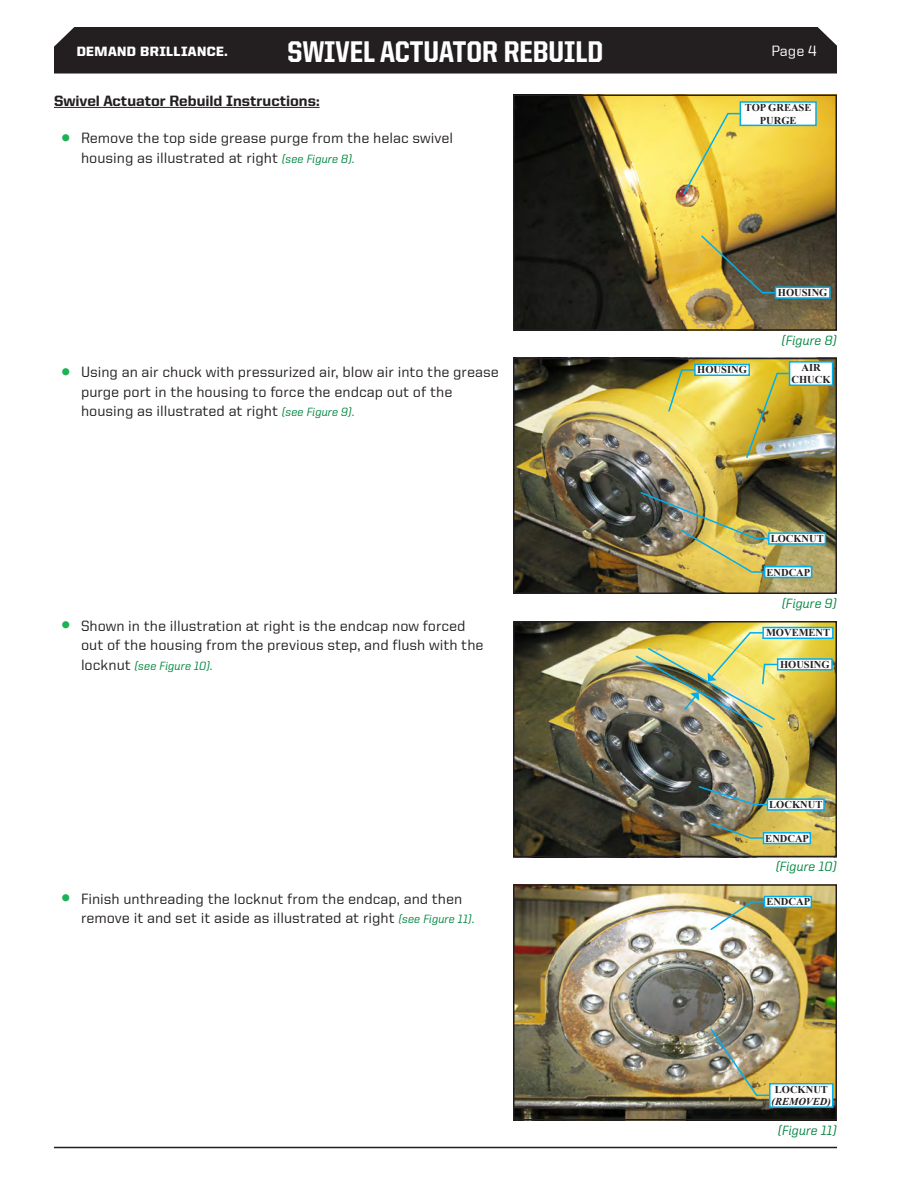
<style>
.page{position:relative;width:918px;height:1188px;background:#fff}
.page>*{position:absolute;margin:0;border:0;box-sizing:border-box;transform-origin:0 0}
.slate_follower_2{font:800 30px "United Sans Semi Cond";color:#fff}
.t1{font:500 15px/19.5px "United Sans Reg";color:#231f20}
.slate_body_text{font:800 15px "United Sans Reg";color:#231f20}
.t2{font:500 15px "United Sans Reg";color:#fff}
.slate_figure{font:500 13.5px "United Italic Reg";color:#00853f}
.t3{font:900 13.5px "United Sans Reg";letter-spacing:.03em;color:#fff}
.t4{font:500 12px "United Italic Reg";color:#00853f}
.caption_text{font:700 10.5px/12.6px "Times New Roman";color:#231f20;text-align:center}
.caption_text-2{font:italic 700 10.5px "Times New Roman";color:#231f20}
.s1{font-family:"Arial";font-weight:400;font-size:28.5px;color:#1db156}
.s2{font-family:"United Italic Reg";font-size:12px;color:#00853f}
.s3{font-family:"United Sans Reg";font-size:15px;color:#231f20}
</style>
<div class="page">
<hr style="left:54px;top:107px;width:266px;height:1px;background:#231f20">
<div style="left:54px;top:27px;width:783px;height:47px;background:#231f20"></div>
<img style="left:516px;top:97px;width:318px;height:231px">
<div style="left:513px;top:94px;width:324px;height:237px;border:2px solid #231f20"></div>
<img style="left:516px;top:887px;width:318px;height:230px">
<div style="left:513px;top:884px;width:324px;height:236px;border:2px solid #231f20"></div>
<img style="left:516px;top:624px;width:318px;height:230px">
<div style="left:513px;top:621px;width:324px;height:236px;border:2px solid #231f20"></div>
<img style="left:516px;top:361px;width:318px;height:230px">
<div style="left:513px;top:358px;width:324px;height:236px;border:2px solid #231f20"></div>
<svg style="left:682px;top:100px;width:136px;height:95px"></svg>
<svg style="left:700px;top:234px;width:131px;height:66px"></svg>
<img style="left:709px;top:1027px;width:125px;height:82px">
<img style="left:697px;top:785px;width:129px;height:26px">
<img style="left:709px;top:895px;width:104px;height:36px">
<svg style="left:709px;top:822px;width:103px;height:23px"></svg>
<img style="left:634px;top:626px;width:200px;height:103px">
<img style="left:639px;top:491px;width:188px;height:88px">
<img style="left:667px;top:360px;width:167px;height:99px">
<hr style="left:54px;top:1147px;width:783px;height:1px;background:#231f20">
<p class="t3" style="left:77px;top:44px;width:152px">DEMAND BRILLIANCE.</p>
<p class="slate_follower_2" style="left:288px;top:36px;width:317px">SWIVEL ACTUATOR REBUILD</p>
<p class="t2" style="left:771px;top:43px;width:47px">Page 4</p>
<p class="slate_body_text" style="left:54px;top:92px;width:267px">Swivel Actuator Rebuild Instructions:</p>
<p class="t1" style="left:81px;top:128px;width:374px;text-indent:-20px"><span class="s1">•</span> Remove the top side grease purge from the helac swivel housing as illustrated at right <span class="s2">(see Figure 8).</span></p>
<p class="t1" style="left:81px;top:362px;width:419px;text-indent:-20px"><span class="s1">•</span> Using an air chuck with pressurized air, blow air into the grease purge port in the housing to force the endcap out of the housing as illustrated at right <span class="s2">(see Figure 9).</span></p>
<p class="t1" style="left:81px;top:616px;width:404px;text-indent:-20px"><span class="s1">•</span> Shown in the illustration at right is the endcap now forced out of the housing from the previous step, and flush with the</p>
<p class="t4" style="left:81px;top:659px;width:134px"><span class="s3">locknut</span> (see Figure 10).</p>
<p class="t1" style="left:81px;top:889px;width:396px;text-indent:-20px"><span class="s1">•</span> Finish unthreading the locknut from the endcap, and then remove it and set it aside as illustrated at right <span class="s2">(see Figure 11).</span></p>
<p class="caption_text" style="left:745px;top:101px;width:68px">TOP GREASE</p>
<p class="caption_text" style="left:760px;top:113px;width:38px">PURGE</p>
<p class="caption_text" style="left:778px;top:286px;width:51px">HOUSING</p>
<p class="caption_text" style="left:697px;top:363px;width:51px">HOUSING</p>
<p class="slate_figure" style="left:782px;top:333px;width:57px">(Figure 8)</p>
<p class="caption_text" style="left:792px;top:361px;width:41px">AIR<br>CHUCK</p>
<p class="caption_text" style="left:771px;top:532px;width:55px">LOCKNUT</p>
<p class="caption_text" style="left:767px;top:566px;width:45px">ENDCAP</p>
<p class="slate_figure" style="left:782px;top:596px;width:57px">(Figure 9)</p>
<p class="caption_text" style="left:766px;top:626px;width:66px">MOVEMENT</p>
<p class="caption_text" style="left:780px;top:658px;width:51px">HOUSING</p>
<p class="caption_text" style="left:769px;top:798px;width:55px">LOCKNUT</p>
<p class="caption_text" style="left:765px;top:832px;width:45px">ENDCAP</p>
<p class="slate_figure" style="left:776px;top:859px;width:63px">(Figure 10)</p>
<p class="caption_text" style="left:766px;top:895px;width:45px">ENDCAP</p>
<p class="caption_text" style="left:775px;top:1083px;width:55px">LOCKNUT</p>
<p class="caption_text-2" style="left:772px;top:1094px;width:61px">(REMOVED)</p>
<p class="slate_figure" style="left:778px;top:1123px;width:61px">(Figure 11)</p>
</div>
